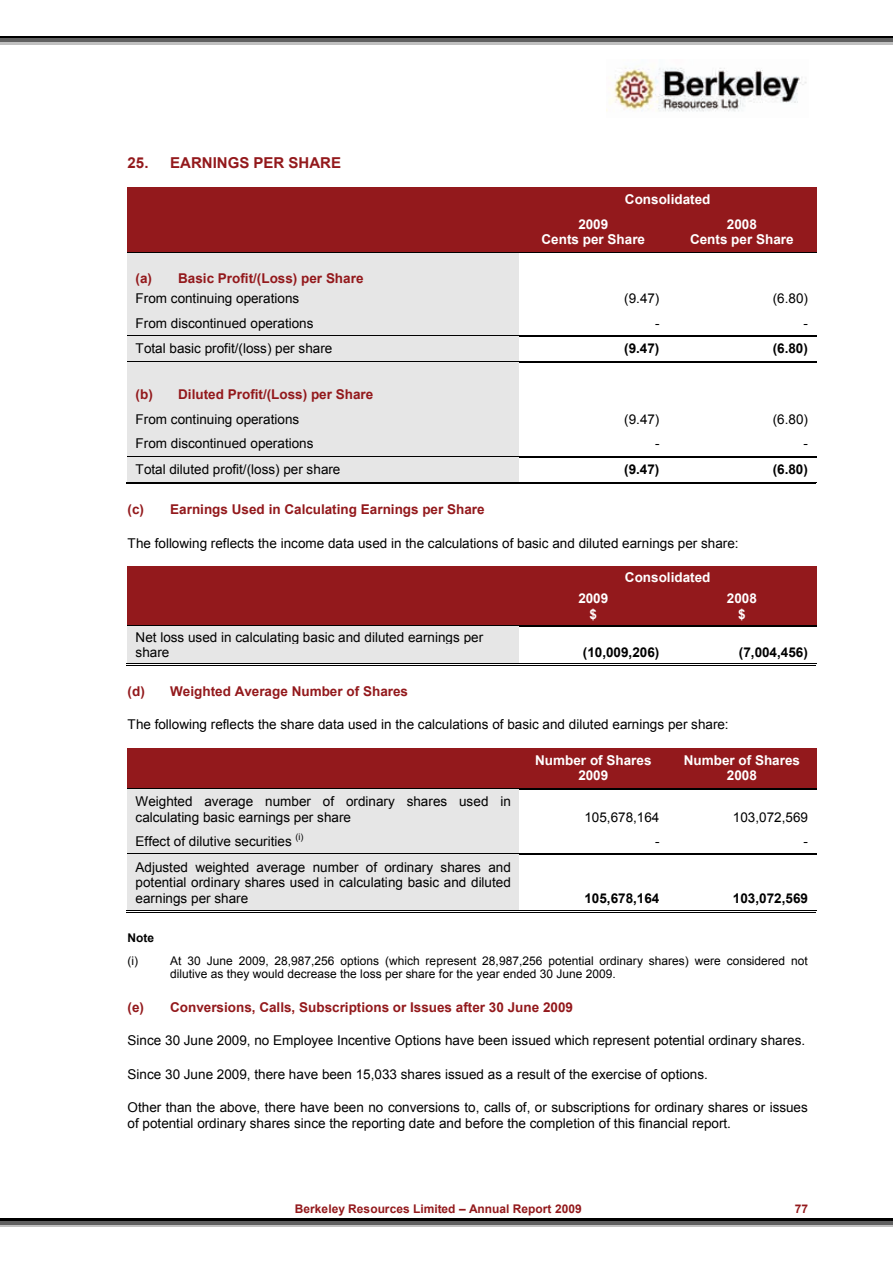
<style>
.page{position:relative;width:893px;height:1263px;background:#fff}
.page>*{position:absolute;margin:0;border:0;box-sizing:border-box;transform-origin:0 0}
.t1{font:700 15px "Arial";color:#93191c}
.t2{font:13.5px/15.6px "Arial";color:#000}
.t3{font:700 13.5px "Arial";color:#93191c}
.t4{font:700 13.5px/15.6px "Arial";color:#fff;text-align:center}
.t5{font:700 13.5px "Arial";color:#000}
.t6{font:12px/13.8px "Arial";color:#000}
.t7{font:700 12px "Arial";color:#93191c}
.t8{font:700 12px "Arial";color:#000}
.t9{font:9px "Arial";color:#000}
</style>
<div class="page">
<img style="left:607px;top:66px;width:200px;height:46px">
<div style="left:128px;top:187px;width:391px;height:25px;background:#93191c"></div>
<div style="left:519px;top:187px;width:297px;height:25px;background:#93191c"></div>
<div style="left:128px;top:212px;width:391px;height:40px;background:#93191c"></div>
<div style="left:519px;top:212px;width:149px;height:40px;background:#93191c"></div>
<div style="left:668px;top:212px;width:148px;height:40px;background:#93191c"></div>
<div style="left:128px;top:253px;width:391px;height:33px;background:#e6e6e6"></div>
<hr style="left:128px;top:252px;width:392px;height:1px;background:#000">
<hr style="left:520px;top:252px;width:148px;height:1px;background:#000">
<hr style="left:668px;top:252px;width:148px;height:1px;background:#000">
<div style="left:128px;top:286px;width:391px;height:25px;background:#e6e6e6"></div>
<div style="left:128px;top:311px;width:391px;height:24px;background:#e6e6e6"></div>
<div style="left:128px;top:336px;width:391px;height:25px;background:#e6e6e6"></div>
<hr style="left:128px;top:335px;width:391px;height:1px;background:#000">
<hr style="left:519px;top:335px;width:297px;height:1px;background:#000">
<div style="left:128px;top:363px;width:391px;height:19px;background:#e6e6e6"></div>
<hr style="left:128px;top:361px;width:391px;height:1px;background:#000">
<hr style="left:128px;top:362px;width:391px;height:1px;background:#000">
<hr style="left:521px;top:361px;width:147px;height:1px;background:#000">
<hr style="left:521px;top:362px;width:147px;height:1px;background:#000">
<hr style="left:670px;top:361px;width:146px;height:1px;background:#000">
<hr style="left:670px;top:362px;width:146px;height:1px;background:#000">
<div style="left:128px;top:382px;width:391px;height:25px;background:#e6e6e6"></div>
<div style="left:128px;top:407px;width:391px;height:24px;background:#e6e6e6"></div>
<div style="left:128px;top:431px;width:391px;height:25px;background:#e6e6e6"></div>
<div style="left:128px;top:457px;width:391px;height:25px;background:#e6e6e6"></div>
<hr style="left:128px;top:456px;width:391px;height:1px;background:#000">
<hr style="left:519px;top:456px;width:297px;height:1px;background:#000">
<hr style="left:127px;top:483px;width:392px;height:1px;background:#000">
<hr style="left:127px;top:482px;width:392px;height:1px;background:#000">
<hr style="left:518px;top:483px;width:150px;height:1px;background:#000">
<hr style="left:520px;top:482px;width:148px;height:1px;background:#000">
<hr style="left:667px;top:483px;width:149px;height:1px;background:#000">
<hr style="left:669px;top:482px;width:147px;height:1px;background:#000">
<div style="left:128px;top:566px;width:391px;height:22px;background:#93191c"></div>
<div style="left:519px;top:566px;width:297px;height:22px;background:#93191c"></div>
<div style="left:128px;top:588px;width:391px;height:37px;background:#93191c"></div>
<div style="left:519px;top:588px;width:149px;height:37px;background:#93191c"></div>
<div style="left:668px;top:588px;width:148px;height:37px;background:#93191c"></div>
<div style="left:128px;top:626px;width:391px;height:37px;background:#e6e6e6"></div>
<hr style="left:128px;top:625px;width:391px;height:1px;background:#000">
<hr style="left:519px;top:625px;width:297px;height:1px;background:#000">
<hr style="left:127px;top:665px;width:392px;height:1px;background:#000">
<hr style="left:127px;top:663px;width:392px;height:1px;background:#000">
<hr style="left:518px;top:665px;width:150px;height:1px;background:#000">
<hr style="left:520px;top:663px;width:148px;height:1px;background:#000">
<hr style="left:667px;top:665px;width:149px;height:1px;background:#000">
<hr style="left:669px;top:663px;width:147px;height:1px;background:#000">
<div style="left:128px;top:748px;width:391px;height:40px;background:#93191c"></div>
<div style="left:519px;top:748px;width:149px;height:40px;background:#93191c"></div>
<div style="left:668px;top:748px;width:148px;height:40px;background:#93191c"></div>
<div style="left:128px;top:789px;width:391px;height:40px;background:#e6e6e6"></div>
<hr style="left:128px;top:788px;width:391px;height:1px;background:#000">
<hr style="left:519px;top:788px;width:297px;height:1px;background:#000">
<div style="left:128px;top:829px;width:391px;height:25px;background:#e6e6e6"></div>
<div style="left:128px;top:855px;width:391px;height:55px;background:#e6e6e6"></div>
<hr style="left:128px;top:854px;width:391px;height:1px;background:#000">
<hr style="left:519px;top:854px;width:297px;height:1px;background:#000">
<hr style="left:127px;top:912px;width:392px;height:1px;background:#000">
<hr style="left:127px;top:911px;width:392px;height:1px;background:#000">
<hr style="left:518px;top:912px;width:150px;height:1px;background:#000">
<hr style="left:520px;top:911px;width:148px;height:1px;background:#000">
<hr style="left:667px;top:912px;width:149px;height:1px;background:#000">
<hr style="left:669px;top:911px;width:147px;height:1px;background:#000">
<hr style="left:0;top:36px;width:893px;height:2px;background:#000">
<div style="left:0;top:38px;width:893px;height:5px;background:#606060"></div>
<hr style="left:0;top:43px;width:893px;height:2px;background:#c0c0c0">
<hr style="left:0;top:1225px;width:893px;height:2px;background:#c0c0c0">
<div style="left:0;top:1220px;width:893px;height:5px;background:#606060"></div>
<hr style="left:0;top:1218px;width:893px;height:2px;background:#000">
<p class="t1" style="left:128px;top:155px;width:215px">25. EARNINGS PER SHARE</p>
<p class="t4" style="left:625px;top:192px;width:87px">Consolidated</p>
<p class="t4" style="left:541px;top:216px;width:105px">2009<br>Cents per Share</p>
<p class="t4" style="left:690px;top:216px;width:105px">2008<br>Cents per Share</p>
<p class="t3" style="left:136px;top:271px;width:229px">(a) Basic Profit/(Loss) per Share</p>
<p class="t2" style="left:136px;top:291px;width:165px">From continuing operations</p>
<p class="t2" style="left:624px;top:291px;width:37px">(9.47)</p>
<p class="t2" style="left:773px;top:291px;width:37px">(6.80)</p>
<p class="t2" style="left:136px;top:315px;width:179px">From discontinued operations</p>
<p class="t2" style="left:655px;top:315px;width:6px">-</p>
<p class="t2" style="left:803px;top:315px;width:6px">-</p>
<p class="t2" style="left:136px;top:341px;width:198px">Total basic profit/(loss) per share</p>
<p class="t5" style="left:624px;top:341px;width:37px">(9.47)</p>
<p class="t5" style="left:773px;top:341px;width:37px">(6.80)</p>
<p class="t3" style="left:136px;top:387px;width:239px">(b) Diluted Profit/(Loss) per Share</p>
<p class="t2" style="left:136px;top:412px;width:165px">From continuing operations</p>
<p class="t2" style="left:624px;top:412px;width:37px">(9.47)</p>
<p class="t2" style="left:773px;top:412px;width:37px">(6.80)</p>
<p class="t2" style="left:136px;top:436px;width:179px">From discontinued operations</p>
<p class="t2" style="left:655px;top:436px;width:6px">-</p>
<p class="t2" style="left:803px;top:436px;width:6px">-</p>
<p class="t2" style="left:136px;top:462px;width:206px">Total diluted profit/(loss) per share</p>
<p class="t5" style="left:624px;top:462px;width:37px">(9.47)</p>
<p class="t5" style="left:773px;top:462px;width:37px">(6.80)</p>
<p class="t3" style="left:128px;top:502px;width:358px">(c) Earnings Used in Calculating Earnings per Share</p>
<p class="t2" style="left:128px;top:535px;width:612px">The following reflects the income data used in the calculations of basic and diluted earnings per share:</p>
<p class="t4" style="left:625px;top:569px;width:87px">Consolidated</p>
<p class="t4" style="left:578px;top:591px;width:31px">2009 $</p>
<p class="t4" style="left:727px;top:591px;width:32px">2008 $</p>
<p class="t2" style="left:136px;top:629px;width:349px">Net loss used in calculating basic and diluted earnings per share</p>
<p class="t5" style="left:583px;top:645px;width:78px">(10,009,206)</p>
<p class="t5" style="left:739px;top:645px;width:70px">(7,004,456)</p>
<p class="t3" style="left:128px;top:684px;width:282px">(d) Weighted Average Number of Shares</p>
<p class="t2" style="left:128px;top:717px;width:602px">The following reflects the share data used in the calculations of basic and diluted earnings per share:</p>
<p class="t4" style="left:535px;top:752px;width:118px">Number of Shares<br>2009</p>
<p class="t4" style="left:684px;top:752px;width:118px">Number of Shares<br>2008</p>
<p class="t2" style="left:136px;top:794px;width:377px">Weighted average number of ordinary shares used in calculating basic earnings per share</p>
<p class="t2" style="left:584px;top:809px;width:76px">105,678,164</p>
<p class="t2" style="left:733px;top:809px;width:76px">103,072,569</p>
<p class="t2" style="left:136px;top:834px;width:158px">Effect of dilutive securities</p>
<p class="t9" style="left:295px;top:831px;width:9px">(i)</p>
<p class="t2" style="left:136px;top:859px;width:377px;text-align:justify">Adjusted weighted average number of ordinary shares and potential ordinary shares used in calculating basic and diluted earnings per share</p>
<p class="t2" style="left:655px;top:834px;width:6px">-</p>
<p class="t2" style="left:803px;top:834px;width:6px">-</p>
<p class="t5" style="left:584px;top:891px;width:76px">105,678,164</p>
<p class="t5" style="left:733px;top:891px;width:76px">103,072,569</p>
<p class="t8" style="left:128px;top:931px;width:28px">Note</p>
<p class="t6" style="left:128px;top:954px;width:12px">(i)</p>
<p class="t6" style="left:170px;top:954px;width:639px">At 30 June 2009, 28,987,256 options (which represent 28,987,256 potential ordinary shares) were considered not dilutive as they would decrease the loss per share for the year ended 30 June 2009.</p>
<p class="t3" style="left:128px;top:999px;width:447px">(e) Conversions, Calls, Subscriptions or Issues after 30 June 2009</p>
<p class="t2" style="left:128px;top:1033px;width:679px">Since 30 June 2009, no Employee Incentive Options have been issued which represent potential ordinary shares.</p>
<p class="t2" style="left:128px;top:1066px;width:582px">Since 30 June 2009, there have been 15,033 shares issued as a result of the exercise of options.</p>
<p class="t2" style="left:128px;top:1100px;width:682px">Other than the above, there have been no conversions to, calls of, or subscriptions for ordinary shares or issues of potential ordinary shares since the reporting date and before the completion of this financial report.</p>
<p class="t7" style="left:295px;top:1202px;width:288px">Berkeley Resources Limited – Annual Report 2009</p>
<p class="t7" style="left:795px;top:1202px;width:15px">77</p>
</div>
